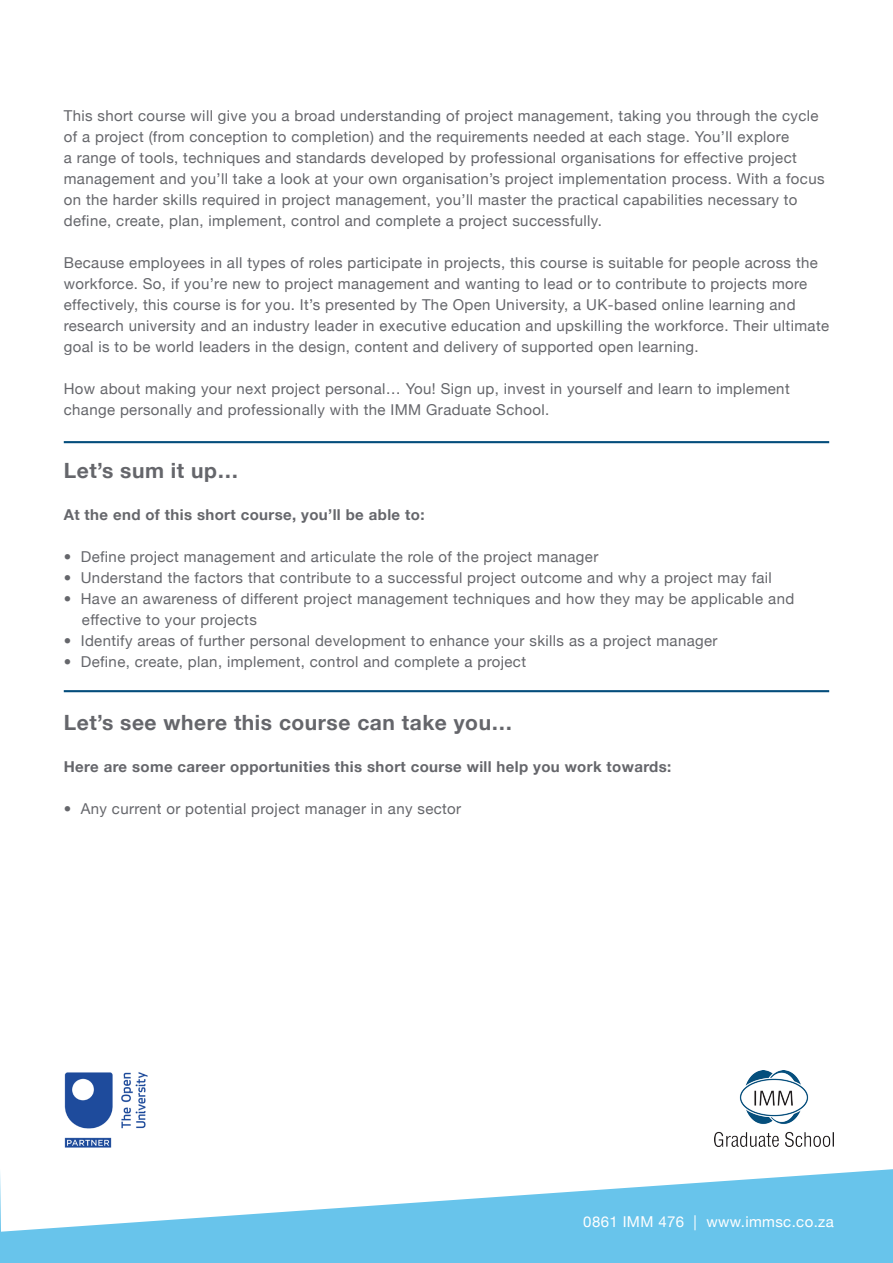
<style>
.page{position:relative;width:893px;height:1263px;background:#fff}
.page>*{position:absolute;margin:0;border:0;box-sizing:border-box;transform-origin:0 0}
.t1{font:700 21px "Helvetica Neue";letter-spacing:.025em;color:#65666b}
.t2{font:15px/21px "Helvetica Neue";letter-spacing:.025em;color:#65666b}
.t3{font:700 15px "Helvetica Neue";letter-spacing:.025em;color:#65666b}
.t4{font:15px "Helvetica Neue";letter-spacing:.025em;color:#fff}
</style>
<div class="page">
<hr style="left:64px;top:441px;width:765px;height:2px;background:#044d7c">
<svg style="left:0;top:1169px;width:893px;height:94px;fill:#68c4eb"></svg>
<img style="left:715px;top:1070px;width:119px;height:77px">
<hr style="left:64px;top:690px;width:765px;height:2px;background:#044d7c">
<img style="left:64px;top:1072px;width:84px;height:76px">
<p class="t2" style="left:64px;top:105px;width:762px">This short course will give you a broad understanding of project management, taking you through the cycle of a project (from conception to completion) and the requirements needed at each stage. You’ll explore<br>a range of tools, techniques and standards developed by professional organisations for effective project management and you’ll take a look at your own organisation’s project implementation process. With a focus on the harder skills required in project management, you’ll master the practical capabilities necessary to define, create, plan, implement, control and complete a project successfully.</p>
<p class="t2" style="left:64px;top:252px;width:767px">Because employees in all types of roles participate in projects, this course is suitable for people across the workforce. So, if you’re new to project management and wanting to lead or to contribute to projects more effectively, this course is for you. It’s presented by The Open University, a UK-based online learning and research university and an industry leader in executive education and upskilling the workforce. Their ultimate goal is to be world leaders in the design, content and delivery of supported open learning.</p>
<p class="t2" style="left:64px;top:378px;width:727px">How about making your next project personal… You! Sign up, invest in yourself and learn to implement change personally and professionally with the IMM Graduate School.</p>
<p class="t1" style="left:64px;top:457px;width:176px">Let’s sum it up…</p>
<p class="t3" style="left:64px;top:505px;width:362px">At the end of this short course, you’ll be able to:</p>
<p class="t2" style="left:64px;top:546px;width:536px">• Define project management and articulate the role of the project manager</p>
<p class="t2" style="left:64px;top:567px;width:710px">• Understand the factors that contribute to a successful project outcome and why a project may fail</p>
<p class="t2" style="left:82px;top:588px;width:714px;text-indent:-18px">• Have an awareness of different project management techniques and how they may be applicable and effective to your projects</p>
<p class="t2" style="left:64px;top:630px;width:655px">• Identify areas of further personal development to enhance your skills as a project manager</p>
<p class="t2" style="left:64px;top:651px;width:464px">• Define, create, plan, implement, control and complete a project</p>
<p class="t1" style="left:64px;top:709px;width:450px">Let’s see where this course can take you…</p>
<p class="t3" style="left:64px;top:757px;width:609px">Here are some career opportunities this short course will help you work towards:</p>
<p class="t2" style="left:64px;top:798px;width:399px">• Any current or potential project manager in any sector</p>
<p class="t4" style="left:583px;top:1212px;width:252px">0861 IMM 476 | www.immsc.co.za</p>
</div>
